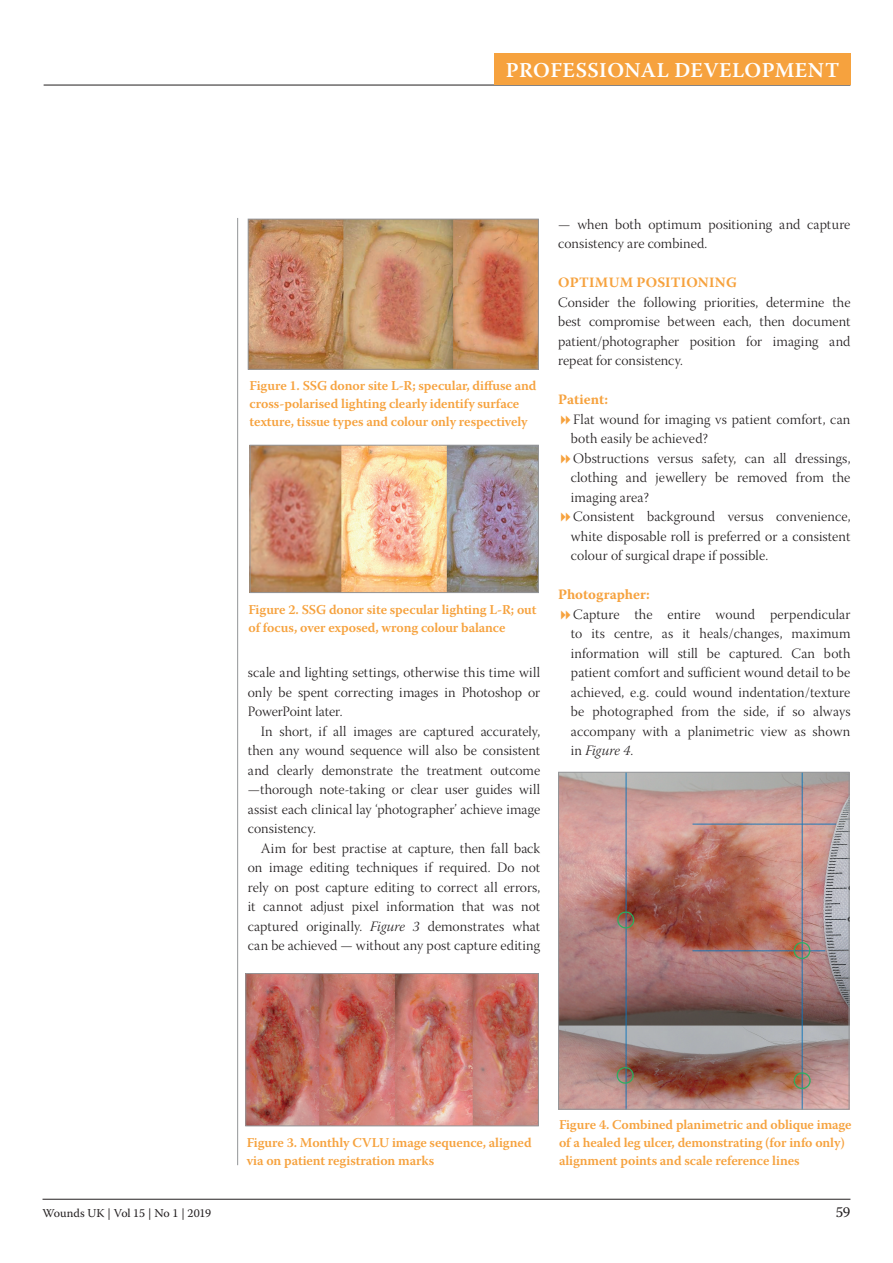
<style>
.page{position:relative;width:893px;height:1263px;background:#fff}
.page>*{position:absolute;margin:0;border:0;box-sizing:border-box;transform-origin:0 0}
.t1{font:600 21px "Warnock Pro";letter-spacing:.02em;color:#fff}
.t2{font:15px "Warnock Pro";color:#231f20}
.t3{font:14.25px/19.5px "Warnock Pro Light Subh";letter-spacing:.01em;color:#231f20;text-align:justify}
.t4{font:700 14.25px "Warnock Pro";letter-spacing:.005em;color:#f6a23e}
.t5{font:14.25px "Warnock Pro Light It Subh";letter-spacing:.005em;color:#231f20}
.t6{font:600 13.5px/18px "Warnock Pro";letter-spacing:-.01em;color:#f6a23e}
.t7{font:12px "Warnock Pro";letter-spacing:-.005em;color:#231f20}
.s1{font-family:"Warnock Pro Light It Subh"}
.s2{font-family:"Warnock Pro Light Subh"}
</style>
<div class="page">
<hr style="left:43px;top:1199px;width:807px;height:1px;background:#231f20">
<hr style="left:44px;top:85px;width:806px;height:1px;background:#231f20">
<hr style="left:237px;top:218px;width:1px;height:947px;background:#939598">
<img style="left:250px;top:221px;width:287px;height:147px">
<div style="left:248px;top:219px;width:291px;height:151px;border:1px solid #939598"></div>
<img style="left:252px;top:447px;width:285px;height:144px">
<div style="left:250px;top:445px;width:289px;height:148px;border:1px solid #939598"></div>
<img style="left:247px;top:975px;width:290px;height:149px">
<div style="left:245px;top:973px;width:294px;height:153px;border:1px solid #939598"></div>
<img style="left:560px;top:774px;width:287px;height:333px">
<div style="left:558px;top:772px;width:291px;height:337px;border:1px solid #939598"></div>
<div style="left:494px;top:54px;width:357px;height:31px;background:#f6a23e"></div>
<h1 class="t1" style="left:506px;top:58px;width:335px">PROFESSIONAL DEVELOPMENT</h1>
<p class="t6" style="left:250px;top:377px;width:288px">Figure 1. SSG donor site L-R; specular, diffuse and cross-polarised lighting clearly identify surface texture, tissue types and colour only respectively</p>
<p class="t6" style="left:249px;top:600px;width:289px">Figure 2. SSG donor site specular lighting L-R; out of focus, over exposed, wrong colour balance</p>
<p class="t3" style="left:248px;top:665px;width:294px">scale and lighting settings, otherwise this time will only be spent correcting images in Photoshop or PowerPoint later.</p>
<p class="t3" style="left:248px;top:723px;width:294px;text-indent:13px">In short, if all images are captured accurately, then any wound sequence will also be consistent and clearly demonstrate the treatment outcome —thorough note-taking or clear user guides will assist each clinical lay ‘photographer’ achieve image consistency.</p>
<p class="t3" style="left:248px;top:840px;width:294px;text-indent:13px">Aim for best practise at capture, then fall back on image editing techniques if required. Do not rely on post capture editing to correct all errors, it cannot adjust pixel information that was not captured originally. <span class="s1">Figure 3</span> demonstrates what can be achieved — without any post capture editing</p>
<p class="t3" style="left:558px;top:216px;width:294px">— when both optimum positioning and capture consistency are combined.</p>
<p class="t4" style="left:558px;top:274px;width:180px">OPTIMUM POSITIONING</p>
<p class="t3" style="left:558px;top:294px;width:294px">Consider the following priorities, determine the best compromise between each, then document patient/photographer position for imaging and repeat for consistency.</p>
<p class="t4" style="left:558px;top:391px;width:51px">Patient:</p>
<p class="t3" style="left:571px;top:411px;width:281px;text-align:left">Flat wound for imaging vs patient comfort, can both easily be achieved?<br>Obstructions versus safety, can all dressings, clothing and jewellery be removed from the imaging area?<br>Consistent background versus convenience, white disposable roll is preferred or a consistent colour of surgical drape if possible.</p>
<p class="t4" style="left:558px;top:586px;width:93px">Photographer:</p>
<p class="t3" style="left:571px;top:606px;width:281px">Capture the entire wound perpendicular to its centre, as it heals/changes, maximum information will still be captured. Can both patient comfort and sufficient wound detail to be achieved, e.g. could wound indentation/texture be photographed from the side, if so always accompany with a planimetric view as shown</p>
<p class="t5" style="left:571px;top:743px;width:64px"><span class="s2">in</span> Figure 4<span class="s2">.</span></p>
<p class="t6" style="left:247px;top:1133px;width:286px">Figure 3. Monthly CVLU image sequence, aligned via on patient registration marks</p>
<p class="t6" style="left:559px;top:1116px;width:294px">Figure 4. Combined planimetric and oblique image of a healed leg ulcer, demonstrating (for info only) alignment points and scale reference lines</p>
<p class="t7" style="left:43px;top:1205px;width:170px">Wounds UK | Vol 15 | No 1 | 2019</p>
<p class="t2" style="left:836px;top:1203px;width:16px">59</p>
</div>
